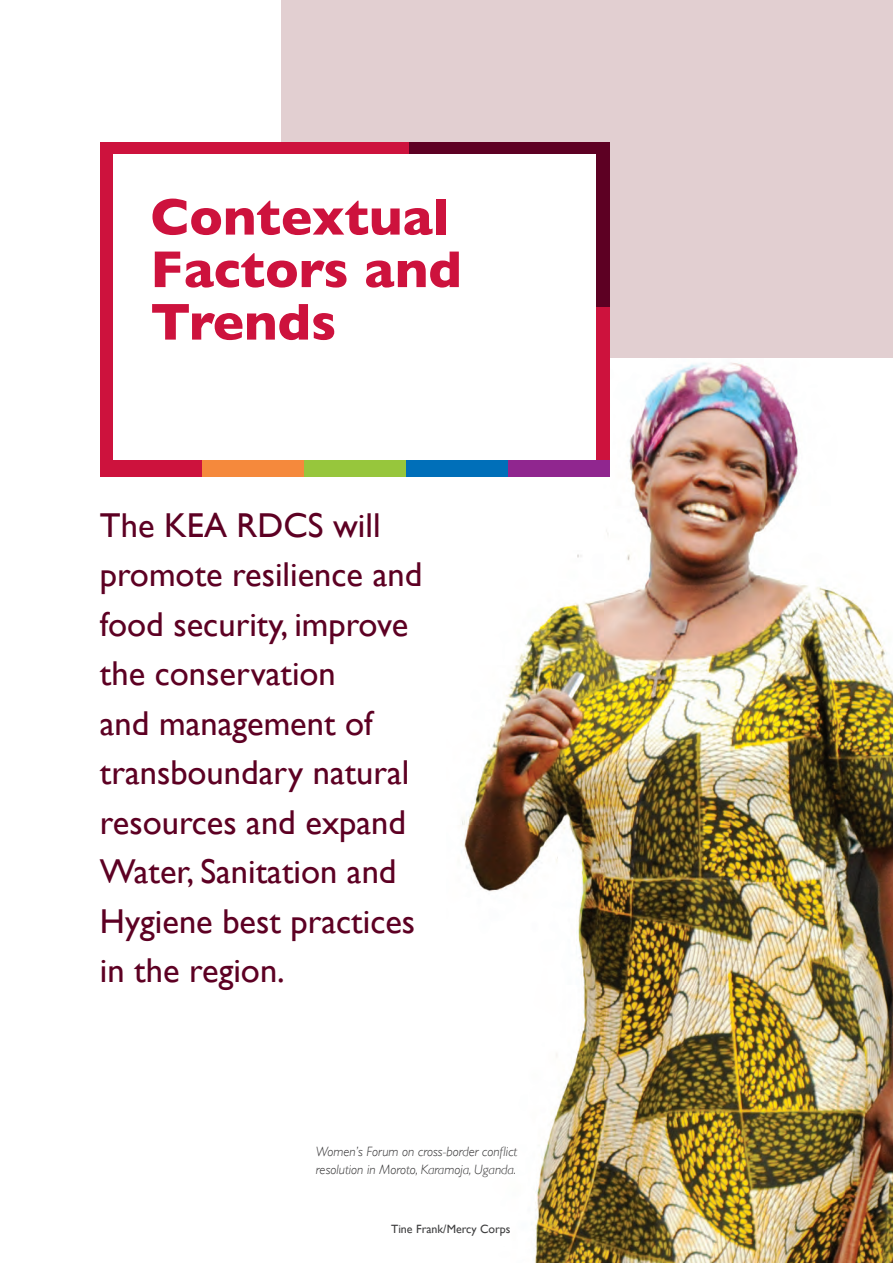
<style>
.page{position:relative;width:893px;height:1263px;background:#fff}
.page>*{position:absolute;margin:0;border:0;box-sizing:border-box;transform-origin:0 0}
.t1{font:700 52.5px/52.5px "Gill Sans";color:#cd123d}
.t2{font:34.5px/49.5px "Gill Sans";color:#5d0023}
.t3{font:italic 300 13.5px/18px "Gill Sans";color:#363536}
.t4{font:12px "Gill Sans";color:#3e3e3f}
</style>
<div class="page">
<img style="left:446px;top:357px;width:447px;height:906px">
<div style="left:281px;top:0;width:612px;height:357px;background:#e2cfd1"></div>
<div style="left:100px;top:142px;width:495px;height:334px;background:#cd123d"></div>
<div style="left:409px;top:142px;width:200px;height:188px;background:#5d0023"></div>
<div style="left:396px;top:308px;width:213px;height:168px;background:#cd123d"></div>
<div style="left:113px;top:155px;width:482px;height:306px;background:#fff"></div>
<div style="left:100px;top:460px;width:102px;height:16px;background:#cd123d"></div>
<div style="left:202px;top:460px;width:102px;height:16px;background:#f5893c"></div>
<div style="left:304px;top:460px;width:102px;height:16px;background:#97c63c"></div>
<div style="left:406px;top:460px;width:102px;height:16px;background:#006fb9"></div>
<div style="left:508px;top:460px;width:101px;height:16px;background:#90268f"></div>
<p class="t1" style="left:150px;top:189px;width:313px">Contextual<br>Factors and<br>Trends</p>
<h1 class="t2" style="left:100px;top:500px;width:324px">The KEA RDCS will promote resilience and food security, improve the conservation<br>and management of transboundary natural resources and expand<br>Water, Sanitation and<br>Hygiene best practices in the region.</h1>
<p class="t3" style="left:316px;top:1143px;width:203px">Women’s Forum on cross-border conflict resolution in Moroto, Karamoja, Uganda.</p>
<p class="t4" style="left:391px;top:1222px;width:121px">Tine Frank/Mercy Corps</p>
</div>
